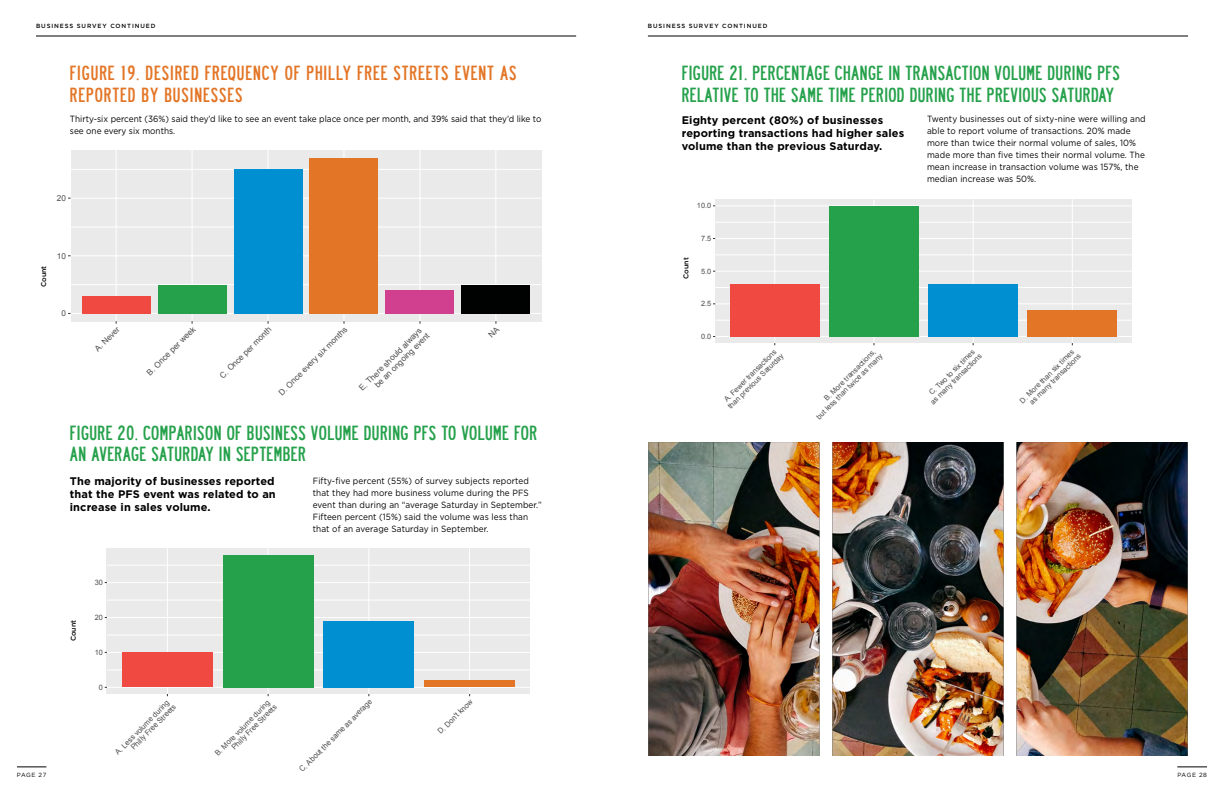
<style>
.page{position:relative;width:1224px;height:792px;background:#fff}
.page>*{position:absolute;margin:0;border:0;box-sizing:border-box;transform-origin:0 0}
.t1{font:18px/21px "Roadway";letter-spacing:.025em;color:#25a14b}
.t2{font:18px/21.6px "Roadway";letter-spacing:.05em;color:#e37526}
.t3{font:700 11px/13px "Gotham";letter-spacing:.01em;color:#000;text-align:justify}
.t4{font:9px/12px "Gotham";letter-spacing:.01em;color:#000;scale:.92 1}
.t5{font:8.2px/8.6px "Arial";color:#4e4d4d;text-align:right}
.t6{font:7.8px "Arial";color:#4e4d4d;scale:.94 1}
.t7{font:7.7px "Arial";color:#4e4d4d;scale:.96 1}
.t8{font:7.6px "Arial";color:#4e4d4d}
.t9{font:7.4px "Arial";color:#4e4d4d}
.t10{font:7.3px/7.8px "Arial";color:#4e4d4d;text-align:center}
.t11{font:500 7px "Gotham";color:#000}
.t12{font:500 6px "Gotham";letter-spacing:.15em;color:#000}
.t13{font:6px "Gotham";letter-spacing:.075em;color:#000}
.s1{font-size:7.4px}
.s2{font-size:7.5px}
</style>
<div class="page">
<div style="left:107px;top:548px;width:423px;height:146px;background:#eaeaea"></div>
<hr style="left:107px;top:670px;width:423px;height:1px;background:#fff">
<hr style="left:107px;top:635px;width:423px;height:1px;background:#fff">
<hr style="left:107px;top:600px;width:423px;height:1px;background:#fff">
<hr style="left:107px;top:565px;width:423px;height:1px;background:#fff">
<hr style="left:107px;top:687px;width:423px;height:1px;background:#fff">
<hr style="left:107px;top:652px;width:423px;height:1px;background:#fff">
<hr style="left:107px;top:617px;width:423px;height:1px;background:#fff">
<hr style="left:107px;top:582px;width:423px;height:1px;background:#fff">
<hr style="left:167px;top:548px;width:1px;height:146px;background:#fff">
<hr style="left:268px;top:548px;width:1px;height:146px;background:#fff">
<hr style="left:368px;top:548px;width:1px;height:146px;background:#fff">
<hr style="left:469px;top:548px;width:1px;height:146px;background:#fff">
<div style="left:122px;top:652px;width:91px;height:35px;background:#f04942"></div>
<div style="left:223px;top:555px;width:90px;height:132px;background:#25a14b"></div>
<div style="left:324px;top:621px;width:90px;height:66px;background:#008fd0"></div>
<div style="left:424px;top:680px;width:91px;height:7px;background:#e37526"></div>
<div style="left:715px;top:199px;width:417px;height:144px;background:#eaeaea"></div>
<hr style="left:715px;top:320px;width:417px;height:1px;background:#fff">
<hr style="left:715px;top:287px;width:417px;height:1px;background:#fff">
<hr style="left:715px;top:255px;width:417px;height:1px;background:#fff">
<hr style="left:715px;top:222px;width:417px;height:1px;background:#fff">
<hr style="left:715px;top:336px;width:417px;height:1px;background:#fff">
<hr style="left:715px;top:303px;width:417px;height:1px;background:#fff">
<hr style="left:715px;top:271px;width:417px;height:1px;background:#fff">
<hr style="left:715px;top:238px;width:417px;height:1px;background:#fff">
<hr style="left:715px;top:205px;width:417px;height:1px;background:#fff">
<hr style="left:774px;top:199px;width:1px;height:144px;background:#fff">
<hr style="left:874px;top:199px;width:1px;height:144px;background:#fff">
<hr style="left:973px;top:199px;width:1px;height:144px;background:#fff">
<hr style="left:1072px;top:199px;width:1px;height:144px;background:#fff">
<div style="left:730px;top:284px;width:89px;height:53px;background:#f04942"></div>
<div style="left:829px;top:206px;width:90px;height:131px;background:#25a14b"></div>
<div style="left:929px;top:284px;width:89px;height:53px;background:#008fd0"></div>
<div style="left:1028px;top:310px;width:89px;height:27px;background:#e37526"></div>
<hr style="left:36px;top:36px;width:540px;height:1px;background:#000">
<hr style="left:648px;top:36px;width:540px;height:1px;background:#000">
<div style="left:71px;top:150px;width:470px;height:171px;background:#eaeaea"></div>
<hr style="left:71px;top:284px;width:470px;height:1px;background:#fff">
<hr style="left:71px;top:227px;width:470px;height:1px;background:#fff">
<hr style="left:71px;top:169px;width:470px;height:1px;background:#fff">
<hr style="left:71px;top:313px;width:470px;height:1px;background:#fff">
<hr style="left:71px;top:255px;width:470px;height:1px;background:#fff">
<hr style="left:71px;top:198px;width:470px;height:1px;background:#fff">
<hr style="left:116px;top:150px;width:1px;height:171px;background:#fff">
<hr style="left:192px;top:150px;width:1px;height:171px;background:#fff">
<hr style="left:268px;top:150px;width:1px;height:171px;background:#fff">
<hr style="left:344px;top:150px;width:1px;height:171px;background:#fff">
<hr style="left:419px;top:150px;width:1px;height:171px;background:#fff">
<hr style="left:495px;top:150px;width:1px;height:171px;background:#fff">
<div style="left:82px;top:296px;width:68px;height:17px;background:#f04942"></div>
<div style="left:158px;top:285px;width:68px;height:28px;background:#25a14b"></div>
<div style="left:234px;top:169px;width:68px;height:144px;background:#008fd0"></div>
<div style="left:310px;top:158px;width:68px;height:155px;background:#e37526"></div>
<div style="left:386px;top:290px;width:68px;height:23px;background:#d1408f"></div>
<div style="left:462px;top:285px;width:68px;height:28px;background:#000101"></div>
<img style="left:648px;top:442px;width:540px;height:314px">
<hr style="left:1177px;top:767px;width:30px;height:1px;background:#000">
<svg style="left:17px;top:767px;width:29px;height:1px"></svg>
<svg style="left:488px;top:321px;width:12px;height:3px"></svg>
<p class="t12" style="left:36px;top:23px;width:121px">BUSINESS SURVEY CONTINUED</p>
<h1 class="t2" style="left:70px;top:61px;width:448px">FIGURE 19. DESIRED FREQUENCY OF PHILLY FREE STREETS EVENT AS<br>REPORTED BY BUSINESSES</h1>
<p class="t4" style="left:70px;top:113px;width:514px">Thirty-six percent (36%) said they’d like to see an event take place once per month, and 39% said that they’d like to see one every six months.</p>
<p class="t5" style="left:57px;top:194px;width:11px">20</p>
<p class="t11" style="left:40px;top:287px;width:23px;rotate:-90deg">Count</p>
<p class="t5" style="left:57px;top:252px;width:11px">10</p>
<p class="t5" style="left:62px;top:309px;width:6px">0</p>
<p class="t5" style="left:93px;top:347px;width:33px;rotate:-45deg">A. Never</p>
<p class="t5" style="left:145px;top:371px;width:67px;rotate:-45deg">B. Once per week</p>
<p class="t5" style="left:218px;top:374px;width:71px;rotate:-45deg">C. Once per month</p>
<p class="t5" style="left:277px;top:391px;width:95px;rotate:-45deg">D. Once every six months</p>
<p class="t5" style="left:358px;top:386px;width:88px;rotate:-45deg">E. There should always be an ongoing event</p>
<h1 class="t1" style="left:70px;top:422px;width:469px">FIGURE 20. COMPARISON OF BUSINESS VOLUME DURING PFS TO VOLUME FOR<br>AN AVERAGE SATURDAY IN SEPTEMBER</h1>
<p class="t3" style="left:70px;top:475px;width:207px">The majority of businesses reported that the PFS event was related to an increase in sales volume.</p>
<p class="t4" style="left:313px;top:474px;width:250px">Fifty-five percent (55%) of survey subjects reported that they had more business volume during the PFS event than during an “average Saturday in September.” Fifteen percent (15%) said the volume was less than that of an average Saturday in September.</p>
<p class="t11" style="left:69px;top:641px;width:23px;rotate:-90deg">Count</p>
<p class="t9" style="left:95px;top:578px;width:10px">30</p>
<p class="t9" style="left:95px;top:613px;width:10px">20</p>
<p class="t9" style="left:95px;top:648px;width:10px">10</p>
<p class="t9" style="left:99px;top:683px;width:6px">0</p>
<p class="t12" style="left:648px;top:23px;width:121px">BUSINESS SURVEY CONTINUED</p>
<h1 class="t1" style="left:682px;top:61px;width:440px;line-height:21.6px">FIGURE 21. PERCENTAGE CHANGE IN TRANSACTION VOLUME DURING PFS<br>RELATIVE TO THE SAME TIME PERIOD DURING THE PREVIOUS SATURDAY</h1>
<p class="t3" style="left:682px;top:113px;width:224px;text-align:left">Eighty percent (80%) of businesses reporting transactions had higher sales volume than the previous Saturday.</p>
<p class="t4" style="left:927px;top:113px;width:239px">Twenty businesses out of sixty-nine were willing and able to report volume of transactions. 20% made more than twice their normal volume of sales, 10% made more than five times their normal volume. The mean increase in transaction volume was 157%, the median increase was 50%.</p>
<p class="t10" style="left:697px;top:202px;width:16px">10.0</p>
<p class="t11" style="left:682px;top:279px;width:23px;rotate:-90deg">Count</p>
<p class="t10" style="left:701px;top:235px;width:12px">7.5</p>
<p class="t10" style="left:701px;top:267px;width:12px">5.0</p>
<p class="t10" style="left:701px;top:300px;width:12px">2.5</p>
<p class="t10" style="left:701px;top:333px;width:12px">0.0</p>
<p class="t10" style="left:721px;top:399px;width:77px;rotate:-45deg">A. Fewer transactions than previous Saturday</p>
<p class="t10" style="left:810px;top:410px;width:91px;text-align:right;rotate:-45deg">B. More transactions,<br>but less than twice as many</p>
<p class="t10" style="left:923px;top:395px;width:71px;rotate:-45deg">C. Two to six times as many transactions</p>
<p class="t10" style="left:1018px;top:399px;width:77px;text-align:right;rotate:-45deg">D. More than six times as many transactions</p>
<p class="t7" style="left:229px;top:745px;width:64px;rotate:-45deg">Philly Free Street<span class="s1">s</span></p>
<p class="t6" style="left:297px;top:767px;width:107px;rotate:-45deg">C. About the same as <span class="s1">av</span><span class="s2">erage</span></p>
<p class="t8" style="left:436px;top:729px;width:47px;rotate:-45deg">D. Don't kno<span class="s1">w</span></p>
<p class="t7" style="left:129px;top:745px;width:64px;rotate:-45deg">Philly Free Street<span class="s1">s</span></p>
<p class="t8" style="left:213px;top:750px;width:76px;rotate:-45deg"><span class="s2">B. More</span> <span class="s1">vo</span>lume dur<span class="s1">ing</span></p>
<p class="t8" style="left:113px;top:750px;width:74px;rotate:-45deg"><span class="s2">A. Less</span> <span class="s1">vo</span>lume dur<span class="s1">ing</span></p>
<p class="t13" style="left:17px;top:772px;width:31px">PAGE 27</p>
<p class="t13" style="left:1177px;top:772px;width:31px">PAGE 28</p>
</div>
